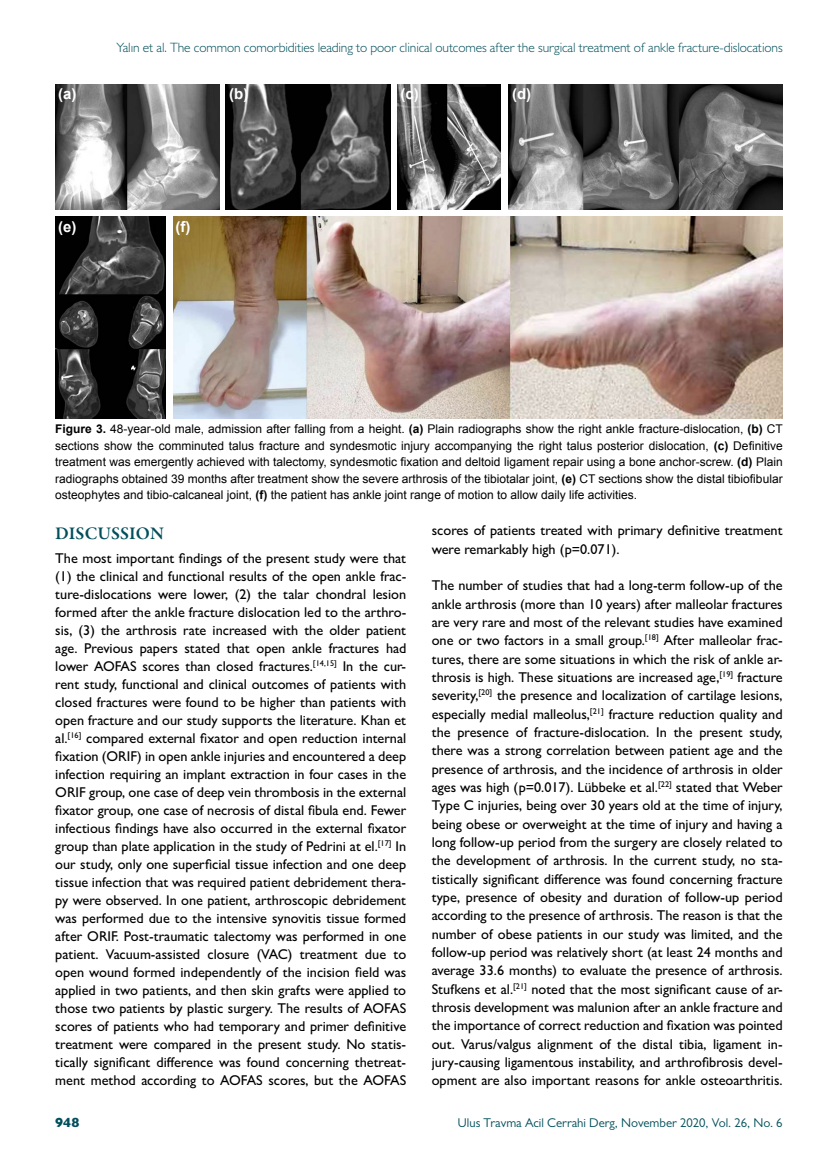
<style>
.page{position:relative;width:838px;height:1170px;background:#fff}
.page>*{position:absolute;margin:0;border:0;box-sizing:border-box;transform-origin:0 0}
.t1{font:600 18px "Garamond Premr Pro";color:#004f5a}
.t2{font:700 15px "Arial";color:#fff}
.t3{font:500 14.25px/18px "Gill Sans MT Pro";color:#000;text-align:justify}
.t4{font:300 13.5px "Gill Sans MT Pro";letter-spacing:-.005em;color:#004f5a}
.t5{font:800 13.5px "Gill Sans MT Pro";color:#004f5a}
.t6{font:12.75px "Gill Sans MT Pro";color:#004f5a}
.t7{font:12px/16.5px "Arial";color:#000;text-align:justify}
.s1{font-weight:700}
</style>
<div class="page">
<img style="left:55px;top:85px;width:164px;height:124px">
<img style="left:226px;top:85px;width:165px;height:124px">
<img style="left:397px;top:85px;width:104px;height:124px">
<img style="left:508px;top:85px;width:274px;height:124px">
<img style="left:55px;top:217px;width:111px;height:201px">
<img style="left:173px;top:217px;width:609px;height:201px">
<p class="t2" style="left:58px;top:83px;width:20px">(a)</p>
<p class="t4" style="left:117px;top:39px;width:667px">Yalın et al. The common comorbidities leading to poor clinical outcomes after the surgical treatment of ankle fracture-dislocations</p>
<p class="t2" style="left:229px;top:83px;width:21px">(b)</p>
<p class="t2" style="left:400px;top:83px;width:20px">(c)</p>
<p class="t2" style="left:512px;top:83px;width:21px">(d)</p>
<p class="t2" style="left:58px;top:217px;width:20px">(e)</p>
<p class="t2" style="left:176px;top:217px;width:16px">(f)</p>
<p class="t7" style="left:55px;top:420px;width:729px"><span class="s1">Figure 3.</span> 48-year-old male, admission after falling from a height. <span class="s1">(a)</span> Plain radiographs show the right ankle fracture-dislocation, <span class="s1">(b)</span> CT sections show the comminuted talus fracture and syndesmotic injury accompanying the right talus posterior dislocation, <span class="s1">(c)</span> Definitive treatment was emergently achieved with talectomy, syndesmotic fixation and deltoid ligament repair using a bone anchor-screw. <span class="s1">(d)</span> Plain radiographs obtained 39 months after treatment show the severe arthrosis of the tibiotalar joint, <span class="s1">(e)</span> CT sections show the distal tibiofibular osteophytes and tibio-calcaneal joint, <span class="s1">(f)</span> the patient has ankle joint range of motion to allow daily life activities.</p>
<p class="t1" style="left:55px;top:522px;width:110px">DISCUSSION</p>
<p class="t3" style="left:55px;top:549px;width:352px">The most important findings of the present study were that (1) the clinical and functional results of the open ankle frac&shy;ture-dislocations were lower, (2) the talar chondral lesion formed after the ankle fracture dislocation led to the arthro&shy;sis, (3) the arthrosis rate increased with the older patient age. Previous papers stated that open ankle fractures had lower AOFAS scores than closed fractures.<sup>[14,15]</sup> In the cur&shy;rent study, functional and clinical outcomes of patients with closed fractures were found to be higher than patients with open fracture and our study supports the literature. Khan et al.<sup>[16]</sup> compared external fixator and open reduction internal fixation (ORIF) in open ankle injuries and encountered a deep infection requiring an implant extraction in four cases in the ORIF group, one case of deep vein thrombosis in the external fixator group, one case of necrosis of distal fibula end. Fewer infectious findings have also occurred in the external fixator group than plate application in the study of Pedrini at el.<sup>[17]</sup> In our study, only one superficial tissue infection and one deep tissue infection that was required patient debridement thera&shy;py were observed. In one patient, arthroscopic debridement was performed due to the intensive synovitis tissue formed after ORIF. Post-traumatic talectomy was performed in one patient. Vacuum-assisted closure (VAC) treatment due to open wound formed independently of the incision field was applied in two patients, and then skin grafts were applied to those two patients by plastic surgery. The results of AOFAS scores of patients who had temporary and primer definitive treatment were compared in the present study. No statis&shy;tically significant difference was found concerning thetreat&shy;ment method according to AOFAS scores, but the AOFAS</p>
<p class="t3" style="left:432px;top:521px;width:352px">scores of patients treated with primary definitive treatment were remarkably high (p=0.071).</p>
<p class="t3" style="left:432px;top:576px;width:352px">The number of studies that had a long-term follow-up of the ankle arthrosis (more than 10 years) after malleolar fractures are very rare and most of the relevant studies have examined one or two factors in a small group.<sup>[18]</sup> After malleolar frac&shy;tures, there are some situations in which the risk of ankle ar&shy;throsis is high. These situations are increased age,<sup>[19]</sup> fracture severity,<sup>[20]</sup> the presence and localization of cartilage lesions, especially medial malleolus,<sup>[21]</sup> fracture reduction quality and the presence of fracture-dislocation. In the present study, there was a strong correlation between patient age and the presence of arthrosis, and the incidence of arthrosis in older ages was high (p=0.017). Lübbeke et al.<sup>[22]</sup> stated that Weber Type C injuries, being over 30 years old at the time of injury, being obese or overweight at the time of injury and having a long follow-up period from the surgery are closely related to the development of arthrosis. In the current study, no sta&shy;tistically significant difference was found concerning fracture type, presence of obesity and duration of follow-up period according to the presence of arthrosis. The reason is that the number of obese patients in our study was limited, and the follow-up period was relatively short (at least 24 months and average 33.6 months) to evaluate the presence of arthrosis.<br>Stufkens et al.<sup>[21]</sup> noted that the most significant cause of ar&shy;throsis development was malunion after an ankle fracture and the importance of correct reduction and fixation was pointed out. Varus/valgus alignment of the distal tibia, ligament in&shy;jury-causing ligamentous instability, and arthrofibrosis devel&shy;opment are also important reasons for ankle osteoarthritis.</p>
<p class="t5" style="left:55px;top:1114px;width:26px">948</p>
<p class="t6" style="left:458px;top:1115px;width:326px">Ulus Travma Acil Cerrahi Derg, November 2020, Vol. 26, No. 6</p>
</div>
